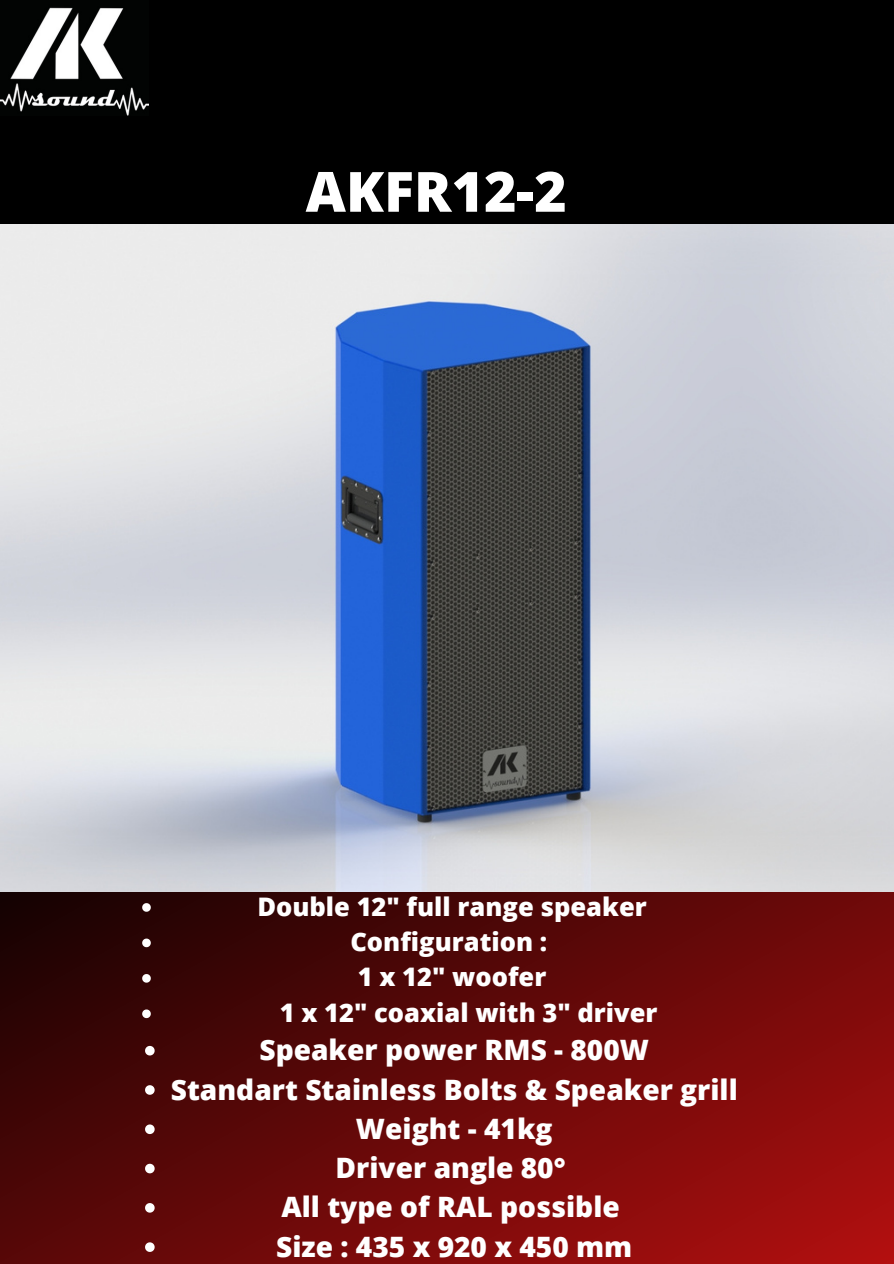
<style>
.page{position:relative;width:894px;height:1264px;background:#fff}
.page>*{position:absolute;margin:0;border:0;box-sizing:border-box;transform-origin:0 0}
.t1{font:800 55.5px "Open Sans";color:#fff}
.t2{font:800 28.05px "Open Sans";color:#fff}
.t3{font:800 25.5px "Open Sans";color:#fff}
</style>
<div class="page">
<div style="left:0;top:0;width:893px;height:224px;background:#000"></div>
<svg style="left:0;top:891px;width:893px;height:372px;background:#640909"></svg>
<img style="left:0;top:7px;width:148px;height:109px">
<img style="left:0;top:224px;width:893px;height:667px">
<svg style="left:142px;top:903px;width:9px;height:8px"></svg>
<svg style="left:142px;top:938px;width:9px;height:9px"></svg>
<svg style="left:142px;top:974px;width:9px;height:8px"></svg>
<svg style="left:142px;top:1009px;width:9px;height:9px"></svg>
<svg style="left:145px;top:1045px;width:10px;height:10px"></svg>
<svg style="left:145px;top:1085px;width:10px;height:9px"></svg>
<svg style="left:145px;top:1124px;width:10px;height:10px"></svg>
<svg style="left:145px;top:1163px;width:10px;height:10px"></svg>
<svg style="left:145px;top:1202px;width:10px;height:10px"></svg>
<svg style="left:145px;top:1242px;width:10px;height:9px"></svg>
<h1 class="t1" style="left:305px;top:152px;width:262px">AKFR12-2</h1>
<p class="t3" style="left:257px;top:888px;width:391px">Double 12" full range speaker</p>
<p class="t3" style="left:350px;top:923px;width:198px">Configuration :</p>
<h2 class="t3" style="left:358px;top:959px;width:190px">1 x 12" woofer</h2>
<p class="t3" style="left:280px;top:994px;width:379px">1 x 12" coaxial with 3" driver</p>
<p class="t2" style="left:259px;top:1030px;width:391px">Speaker power RMS - 800W</p>
<p class="t2" style="left:171px;top:1069px;width:568px">Standart Stainless Bolts &amp; Speaker grill</p>
<p class="t2" style="left:356px;top:1108px;width:198px">Weight - 41kg</p>
<p class="t2" style="left:335px;top:1148px;width:231px">Driver angle 80°</p>
<p class="t2" style="left:281px;top:1187px;width:340px">All type of RAL possible</p>
<p class="t2" style="left:276px;top:1226px;width:357px">Size : 435 x 920 x 450 mm</p>
</div>
